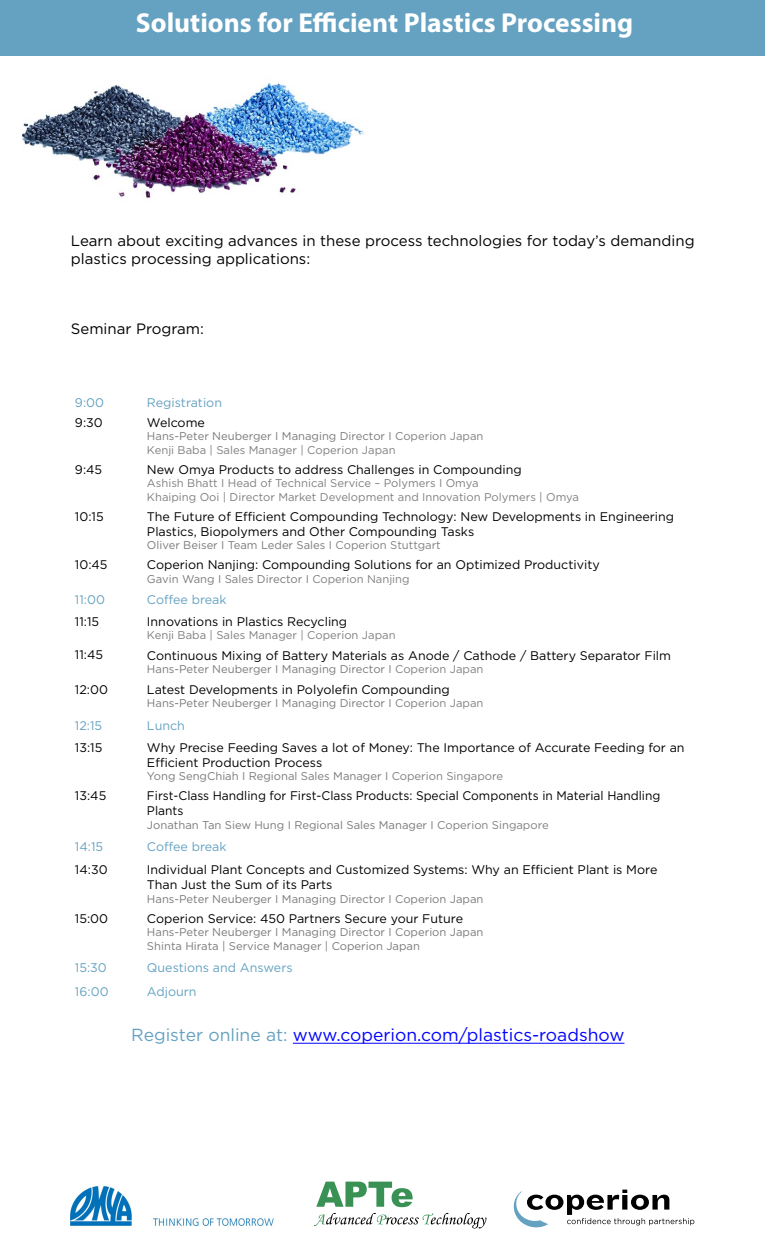
<style>
.page{position:relative;width:765px;height:1260px;background:#fff}
.page>*{position:absolute;margin:0;border:0;box-sizing:border-box;transform-origin:0 0}
.t1{font:700 27.5px "Myriad Pro";color:#fff}
.t2{font:17.5px "Gotham";color:#00f}
.t3{font:15px/18px "Gotham";color:#000}
.t4{font:12.5px/15px "Gotham";color:#000}
.t5{font:12.5px "Gotham";color:#65a2c2}
.t6{font:12.5px/15px "Gotham";color:#000;scale:.96 1}
.t7{font:11.25px/13.5px "Gotham";color:#7b7b7a}
.t8{font:11.25px/13.5px "Gotham";color:#808080}
.s1{color:#7b7b7a}
.s2{color:#808080}
.s3{color:#65a2c2}
</style>
<div class="page">
<img style="left:0;top:55px;width:382px;height:143px">
<div style="left:0;top:0;width:765px;height:55px;background:#65a2c2"></div>
<svg style="left:514px;top:1190px;width:180px;height:37px"></svg>
<svg style="left:314px;top:1213px;width:172px;height:15px"></svg>
<svg style="left:316px;top:1182px;width:97px;height:25px"></svg>
<hr style="left:293px;top:1043px;width:331px;height:1px;background:#00f">
<img style="left:71px;top:1186px;width:203px;height:41px">
<h1 class="t1" style="left:136px;top:5px;width:499px">Solutions for Efficient Plastics Processing</h1>
<p class="t3" style="left:71px;top:231px;width:625px">Learn about exciting advances in these process technologies for today’s demanding plastics processing applications:</p>
<p class="t3" style="left:71px;top:320px;width:135px">Seminar Program:</p>
<p class="t5" style="left:75px;top:394px;width:31px">9:00</p>
<p class="t5" style="left:147px;top:394px;width:77px">Registration</p>
<p class="t4" style="left:75px;top:414px;width:29px">9:30</p>
<p class="t4" style="left:147px;top:414px;width:60px">Welcome</p>
<p class="t8" style="left:147px;top:429px;width:338px"><span class="s1">Hans-Peter Neuberger I Managing Director I</span> Coperion Japan<br>Kenji Baba | Sales Manager | Coperion Japan</p>
<p class="t4" style="left:75px;top:461px;width:29px">9:45</p>
<p class="t4" style="left:147px;top:461px;width:376px">New Omya Products to address Challenges in Compounding</p>
<p class="t8" style="left:147px;top:476px;width:434px">Ashish Bhatt I Head of Technical Service – Polymers I Omya<br>Khaiping Ooi | Director Market Development and Innovation Polymers | Omya</p>
<p class="t4" style="left:75px;top:508px;width:30px">10:15</p>
<p class="t4" style="left:147px;top:508px;width:529px">The Future of Efficient Compounding Technology: New Developments in Engineering<br>Plastics, Biopolymers and Other Compounding Tasks</p>
<p class="t7" style="left:147px;top:538px;width:295px">Oliver Beiser I Team Leder Sales I <span class="s2">Coperion Stuttgart</span></p>
<p class="t4" style="left:75px;top:557px;width:34px">10:45</p>
<p class="t4" style="left:147px;top:557px;width:454px">Coperion Nanjing: Compounding Solutions for an Optimized Productivity</p>
<p class="t7" style="left:147px;top:572px;width:264px">Gavin Wang I Sales Director I <span class="s2">Coperion Nanjing</span></p>
<p class="t5" style="left:75px;top:592px;width:32px">11:00</p>
<p class="t5" style="left:147px;top:592px;width:81px">Coffee break</p>
<p class="t4" style="left:75px;top:614px;width:26px">11:15</p>
<p class="t4" style="left:147px;top:614px;width:202px">Innovations in Plastics Recycling</p>
<p class="t8" style="left:147px;top:629px;width:250px">Kenji Baba | Sales Manager | Coperion Japan</p>
<p class="t4" style="left:75px;top:647px;width:30px">11:45</p>
<p class="t4" style="left:147px;top:648px;width:526px">Continuous Mixing of Battery Materials as Anode / Cathode / Battery Separator Film</p>
<p class="t7" style="left:147px;top:662px;width:338px">Hans-Peter Neuberger I Managing Director I <span class="s2">Coperion Japan</span></p>
<p class="t4" style="left:75px;top:682px;width:35px">12:00</p>
<p class="t4" style="left:147px;top:682px;width:304px">Latest Developments in Polyolefin Compounding</p>
<p class="t7" style="left:147px;top:696px;width:338px">Hans-Peter Neuberger I Managing Director I <span class="s2">Coperion Japan</span></p>
<p class="t5" style="left:75px;top:717px;width:29px">12:15</p>
<p class="t5" style="left:147px;top:717px;width:39px">Lunch</p>
<p class="t4" style="left:75px;top:740px;width:29px">13:15</p>
<p class="t4" style="left:147px;top:740px;width:539px">Why Precise Feeding Saves a lot of Money: The Importance of Accurate Feeding for an<br>Efficient Production Process</p>
<p class="t7" style="left:147px;top:769px;width:358px">Yong SengChiah I Regional Sales Manager I <span class="s2">Coperion Singapore</span></p>
<p class="t4" style="left:75px;top:788px;width:33px">13:45</p>
<p class="t6" style="left:147px;top:788px;width:536px">First-Class Handling for First-Class Products: Special Components in Material Handling<br>Plants</p>
<p class="t7" style="left:147px;top:818px;width:403px">Jonathan Tan Siew Hung I Regional Sales Manager I <span class="s2">Coperion Singapore</span></p>
<p class="t5" style="left:75px;top:839px;width:30px">14:15</p>
<p class="t5" style="left:147px;top:839px;width:81px">Coffee break</p>
<p class="t4" style="left:75px;top:862px;width:34px">14:30</p>
<p class="t4" style="left:147px;top:862px;width:512px">Individual Plant Concepts and Customized Systems: Why an Efficient Plant is More<br>Than Just the Sum of its Parts</p>
<p class="t7" style="left:147px;top:892px;width:338px">Hans-Peter Neuberger I Managing Director I Coperion Japan</p>
<p class="t4" style="left:75px;top:910px;width:35px">15:00</p>
<p class="t4" style="left:147px;top:910px;width:318px">Coperion Service: 450 Partners Secure your Future</p>
<p class="t7" style="left:147px;top:925px;width:338px">Hans-Peter Neuberger I Managing Director I Coperion Japan<br>Shinta Hirata | Service Manager | Coperion Japan</p>
<p class="t5" style="left:75px;top:959px;width:33px">15:30</p>
<p class="t5" style="left:147px;top:959px;width:147px">Questions and Answers</p>
<p class="t5" style="left:75px;top:984px;width:35px">16:00</p>
<p class="t5" style="left:147px;top:984px;width:51px">Adjourn</p>
<h2 class="t2" style="left:131px;top:1024px;width:495px"><span class="s3">Register online at:</span> www.coperion.com/plastics-roadshow</h2>
</div>
